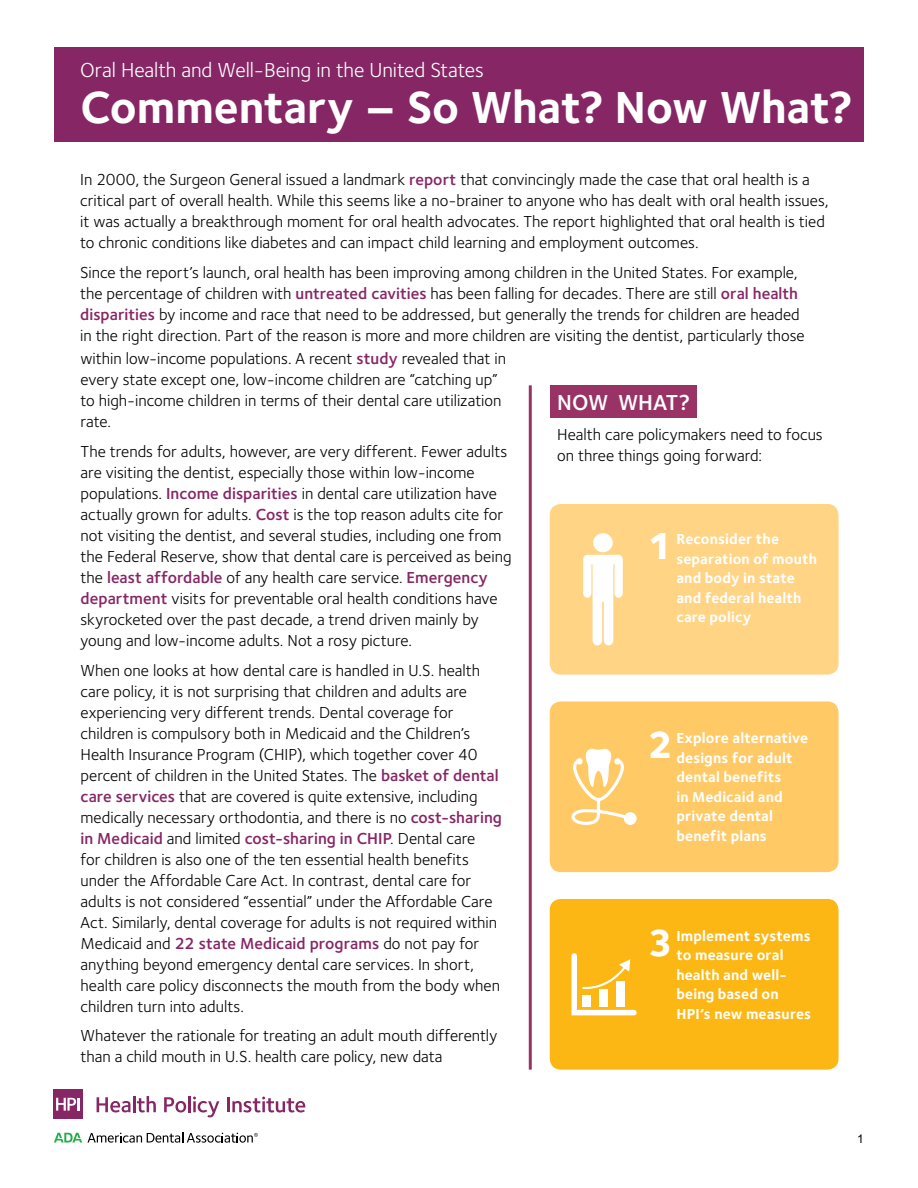
<style>
.page{position:relative;width:918px;height:1188px;background:#fff}
.page>*{position:absolute;margin:0;border:0;box-sizing:border-box;transform-origin:0 0}
.t1{font:700 46.5px "Foundry Sterling";letter-spacing:-.005em;color:#fff}
.t2{font:800 39px "Foundry Sterling";color:#fff}
.t3{font:600 22.5px "Foundry Sterling";letter-spacing:-.01em;color:#fff}
.t4{font:21px "Foundry Sterling";letter-spacing:-.005em;color:#fff}
.t5{font:16.5px/21px "Foundry Sterling";color:#000}
.t6{font:700 15px/19.5px "Foundry Sterling";letter-spacing:.01em;color:#fff}
.t7{font:12px "Arial";color:#000}
.s1{font-weight:600;color:#862665}
</style>
<div class="page">
<div style="left:54px;top:47px;width:810px;height:95px;background:#862665"></div>
<svg style="left:54px;top:1133px;width:28px;height:10px"></svg>
<svg style="left:88px;top:1132px;width:170px;height:11px"></svg>
<svg style="left:97px;top:1096px;width:59px;height:17px"></svg>
<svg style="left:164px;top:1097px;width:22px;height:16px"></svg>
<hr style="left:188px;top:1096px;width:3px;height:16px;background:#862665">
<svg style="left:193px;top:1097px;width:26px;height:20px"></svg>
<hr style="left:227px;top:1097px;width:3px;height:15px;background:#862665">
<svg style="left:232px;top:1097px;width:73px;height:16px"></svg>
<div style="left:54px;top:1090px;width:29px;height:29px;background:#862665"></div>
<svg style="left:56px;top:1098px;width:24px;height:13px"></svg>
<div style="left:550px;top:385px;width:147px;height:33px;background:#936"></div>
<hr style="left:529px;top:385px;width:3px;height:685px;background:#936">
<div style="left:550px;top:504px;width:289px;height:171px;background:#ffd485;border-radius:11px"></div>
<svg style="left:583px;top:555px;width:40px;height:90px"></svg>
<div style="left:593px;top:533px;width:20px;height:19px;background:#fff;border-radius:50%"></div>
<div style="left:550px;top:701px;width:289px;height:171px;background:#ffca66;border-radius:11px"></div>
<svg style="left:571px;top:749px;width:66px;height:76px"></svg>
<div style="left:550px;top:899px;width:289px;height:171px;background:#fdb714;border-radius:11px"></div>
<svg style="left:571px;top:953px;width:66px;height:62px"></svg>
<div style="left:583px;top:995px;width:8px;height:12px;background:#fff"></div>
<div style="left:599px;top:990px;width:9px;height:17px;background:#fff"></div>
<div style="left:616px;top:981px;width:9px;height:26px;background:#fff"></div>
<p class="t4" style="left:80px;top:55px;width:405px">Oral Health and Well-Being in the United States</p>
<h1 class="t1" style="left:81px;top:75px;width:774px">Commentary – So What? Now What?</h1>
<p class="t5" style="left:80px;top:169px;width:750px">In 2000, the Surgeon General issued a landmark <span class="s1">report</span> that convincingly made the case that oral health is a critical part of overall health. While this seems like a no-brainer to anyone who has dealt with oral health issues, it was actually a breakthrough moment for oral health advocates. The report highlighted that oral health is tied to chronic conditions like diabetes and can impact child learning and employment outcomes.</p>
<p class="t5" style="left:80px;top:262px;width:726px">Since the report’s launch, oral health has been improving among children in the United States. For example, the percentage of children with <span class="s1">untreated cavities</span> has been falling for decades. There are still <span class="s1">oral health disparities</span> by income and race that need to be addressed, but generally the trends for children are headed in the right direction. Part of the reason is more and more children are visiting the dentist, particularly those</p>
<p class="t5" style="left:81px;top:348px;width:427px">within low-income populations. A recent <span class="s1">study</span> revealed that in every state except one, low-income children are “catching up” to high-income children in terms of their dental care utilization rate.</p>
<p class="t5" style="left:81px;top:440px;width:433px">The trends for adults, however, are very different. Fewer adults are visiting the dentist, especially those within low-income populations. <span class="s1">Income disparities</span> in dental care utilization have actually grown for adults. <span class="s1">Cost</span> is the top reason adults cite for not visiting the dentist, and several studies, including one from the Federal Reserve, show that dental care is perceived as being the <span class="s1">least affordable</span> of any health care service. <span class="s1">Emergency department</span> visits for preventable oral health conditions have skyrocketed over the past decade, a trend driven mainly by young and low-income adults. Not a rosy picture.</p>
<p class="t5" style="left:81px;top:659px;width:423px">When one looks at how dental care is handled in U.S. health care policy, it is not surprising that children and adults are experiencing very different trends. Dental coverage for children is compulsory both in Medicaid and the Children’s Health Insurance Program (CHIP), which together cover 40 percent of children in the United States. The <span class="s1">basket of dental care services</span> that are covered is quite extensive, including medically necessary orthodontia, and there is no <span class="s1">cost-sharing in Medicaid</span> and limited <span class="s1">cost-sharing in CHIP</span>. Dental care<br>for children is also one of the ten essential health benefits under the Affordable Care Act. In contrast, dental care for adults is not considered “essential” under the Affordable Care Act. Similarly, dental coverage for adults is not required within Medicaid and <span class="s1">22 state Medicaid programs</span> do not pay for anything beyond emergency dental care services. In short, health care policy disconnects the mouth from the body when children turn into adults.</p>
<p class="t5" style="left:81px;top:1025px;width:418px">Whatever the rationale for treating an adult mouth differently than a child mouth in U.S. health care policy, new data</p>
<h3 class="t3" style="left:557px;top:387px;width:135px">NOW WHAT?</h3>
<p class="t5" style="left:557px;top:424px;width:267px">Health care policymakers need to focus on three things going forward:</p>
<h2 class="t2" style="left:647px;top:518px;width:27px">1</h2>
<p class="t6" style="left:676px;top:529px;width:142px">Reconsider the separation of mouth and body in state and federal health care policy</p>
<h2 class="t2" style="left:647px;top:717px;width:27px">2</h2>
<p class="t6" style="left:676px;top:728px;width:133px">Explore alternative designs for adult dental benefits<br>in Medicaid and private dental benefit plans</p>
<h2 class="t2" style="left:647px;top:915px;width:27px">3</h2>
<p class="t6" style="left:676px;top:925px;width:136px">Implement systems to measure oral health and well&shy;being based on<br>HPI’s new measures</p>
<p class="t7" style="left:857px;top:1131px;width:8px">1</p>
</div>
